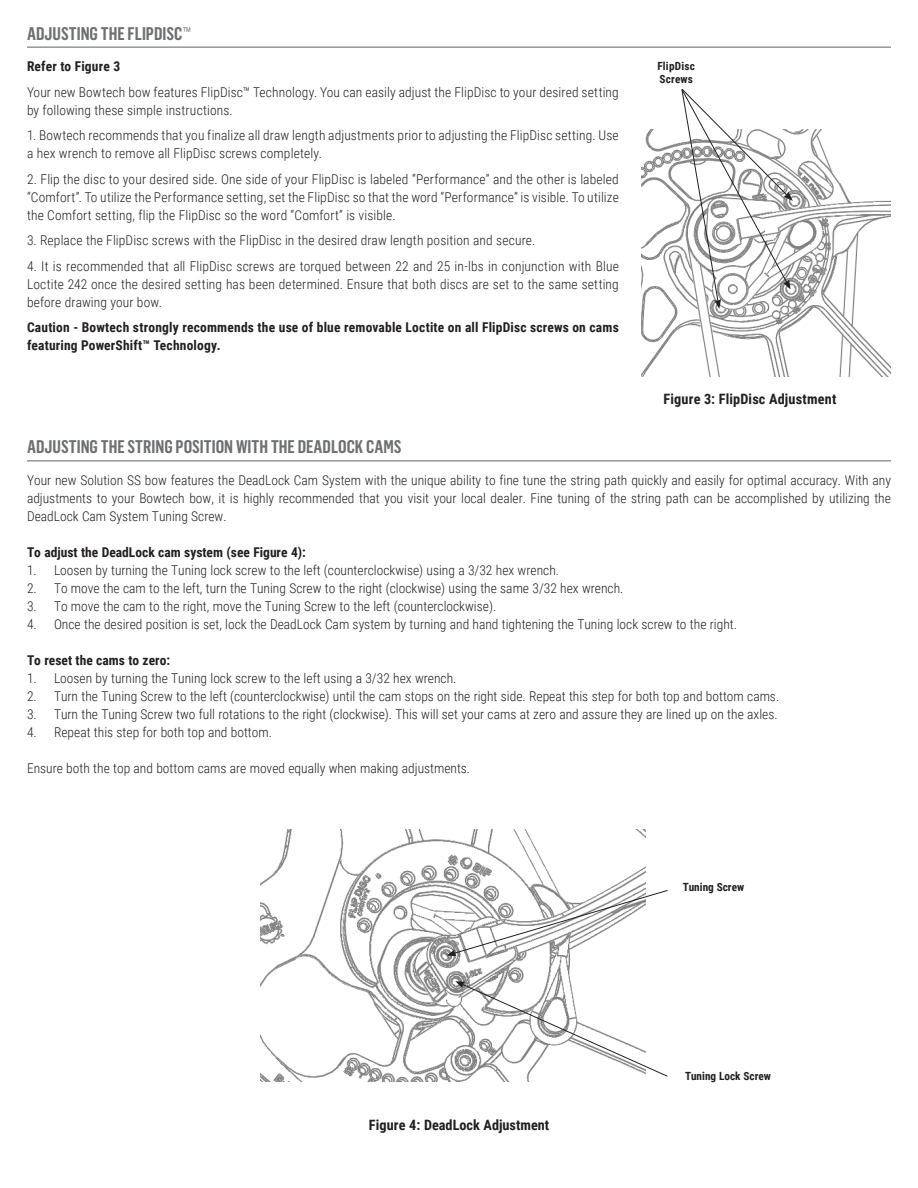
<style>
.page{position:relative;width:918px;height:1188px;background:#fff}
.page>*{position:absolute;margin:0;border:0;box-sizing:border-box;transform-origin:0 0}
.t1{font:600 18px "Flama Condensed";color:#6d6f71}
.t2{font:700 14.25px "Roboto Condensed";letter-spacing:.01em;color:#231f20}
.t3{font:300 13.5px/18px "Roboto Condensed";color:#231f20;text-align:justify}
.t4{font:700 13.5px/18px "Roboto Condensed";letter-spacing:.01em;color:#231f20}
.t5{font:700 11.25px "Roboto Condensed";color:#231f20}
.t6{font:700 11.25px/13.5px "Roboto Condensed";letter-spacing:.02em;color:#231f20}
.s1{font-family:"Roboto Condensed";font-weight:300}
</style>
<div class="page">
<img style="left:642px;top:130px;width:249px;height:247px">
<img style="left:260px;top:829px;width:385px;height:252px">
<hr style="left:27px;top:46px;width:864px;height:2px;background:#949698">
<hr style="left:27px;top:460px;width:864px;height:2px;background:#949698">
<svg style="left:447px;top:889px;width:221px;height:67px"></svg>
<svg style="left:681px;top:89px;width:112px;height:220px"></svg>
<svg style="left:455px;top:981px;width:213px;height:96px"></svg>
<div style="left:871px;top:224px;width:12px;height:17px;background:#fff"></div>
<h1 class="t1" style="left:27px;top:22px;width:166px">ADJUSTING THE FLIPDISC<span class="s1">™</span></h1>
<p class="t4" style="left:27px;top:57px;width:95px">Refer to Figure 3</p>
<p class="t3" style="left:27px;top:82px;width:593px">Your new Bowtech bow features FlipDisc™ Technology. You can easily adjust the FlipDisc to your desired setting by following these simple instructions.</p>
<p class="t3" style="left:27px;top:126px;width:593px">1. Bowtech recommends that you finalize all draw length adjustments prior to adjusting the FlipDisc setting. Use a hex wrench to remove all FlipDisc screws completely.</p>
<p class="t3" style="left:27px;top:169px;width:593px">2. Flip the disc to your desired side. One side of your FlipDisc is labeled “Performance” and the other is labeled “Comfort”. To utilize the Performance setting, set the FlipDisc so that the word “Performance” is visible. To utilize the Comfort setting, flip the FlipDisc so the word “Comfort” is visible.</p>
<p class="t3" style="left:27px;top:231px;width:510px">3. Replace the FlipDisc screws with the FlipDisc in the desired draw length position and secure.</p>
<p class="t3" style="left:27px;top:256px;width:593px">4. It is recommended that all FlipDisc screws are torqued between 22 and 25 in-lbs in conjunction with Blue Loctite 242 once the desired setting has been determined. Ensure that both discs are set to the same setting before drawing your bow.</p>
<p class="t4" style="left:27px;top:318px;width:593px">Caution - Bowtech strongly recommends the use of blue removable Loctite on all FlipDisc screws on cams featuring PowerShift™ Technology.</p>
<h1 class="t1" style="left:27px;top:436px;width:376px">ADJUSTING THE STRING POSITION WITH THE DEADLOCK CAMS</h1>
<p class="t6" style="left:657px;top:58px;width:39px">FlipDisc<br>Screws</p>
<p class="t2" style="left:664px;top:389px;width:174px">Figure 3: FlipDisc Adjustment</p>
<p class="t3" style="left:27px;top:470px;width:865px">Your new Solution SS bow features the DeadLock Cam System with the unique ability to fine tune the string path quickly and easily for optimal accuracy. With any adjustments to your Bowtech bow, it is highly recommended that you visit your local dealer. Fine tuning of the string path can be accomplished by utilizing the DeadLock Cam System Tuning Screw.</p>
<p class="t4" style="left:27px;top:542px;width:280px">To adjust the DeadLock cam system (see Figure 4):</p>
<p class="t3" style="left:27px;top:560px;width:534px">1. Loosen by turning the Tuning lock screw to the left (counterclockwise) using a 3/32 hex wrench.</p>
<p class="t3" style="left:27px;top:578px;width:598px">2. To move the cam to the left, turn the Tuning Screw to the right (clockwise) using the same 3/32 hex wrench.</p>
<p class="t3" style="left:27px;top:596px;width:471px">3. To move the cam to the right, move the Tuning Screw to the left (counterclockwise).</p>
<p class="t3" style="left:27px;top:614px;width:711px">4. Once the desired position is set, lock the DeadLock Cam system by turning and hand tightening the Tuning lock screw to the right.</p>
<p class="t4" style="left:27px;top:650px;width:145px">To reset the cams to zero:</p>
<p class="t3" style="left:27px;top:668px;width:431px">1. Loosen by turning the Tuning lock screw to the left using a 3/32 hex wrench.</p>
<p class="t3" style="left:27px;top:686px;width:754px">2. Turn the Tuning Screw to the left (counterclockwise) until the cam stops on the right side. Repeat this step for both top and bottom cams.</p>
<p class="t3" style="left:27px;top:704px;width:752px">3. Turn the Tuning Screw two full rotations to the right (clockwise). This will set your cams at zero and assure they are lined up on the axles.</p>
<p class="t3" style="left:27px;top:722px;width:246px">4. Repeat this step for both top and bottom.</p>
<p class="t3" style="left:27px;top:758px;width:445px">Ensure both the top and bottom cams are moved equally when making adjustments.</p>
<p class="t5" style="left:683px;top:879px;width:63px">Tuning Screw</p>
<p class="t2" style="left:369px;top:1115px;width:182px">Figure 4: DeadLock Adjustment</p>
<p class="t5" style="left:685px;top:1068px;width:87px">Tuning Lock Screw</p>
</div>
